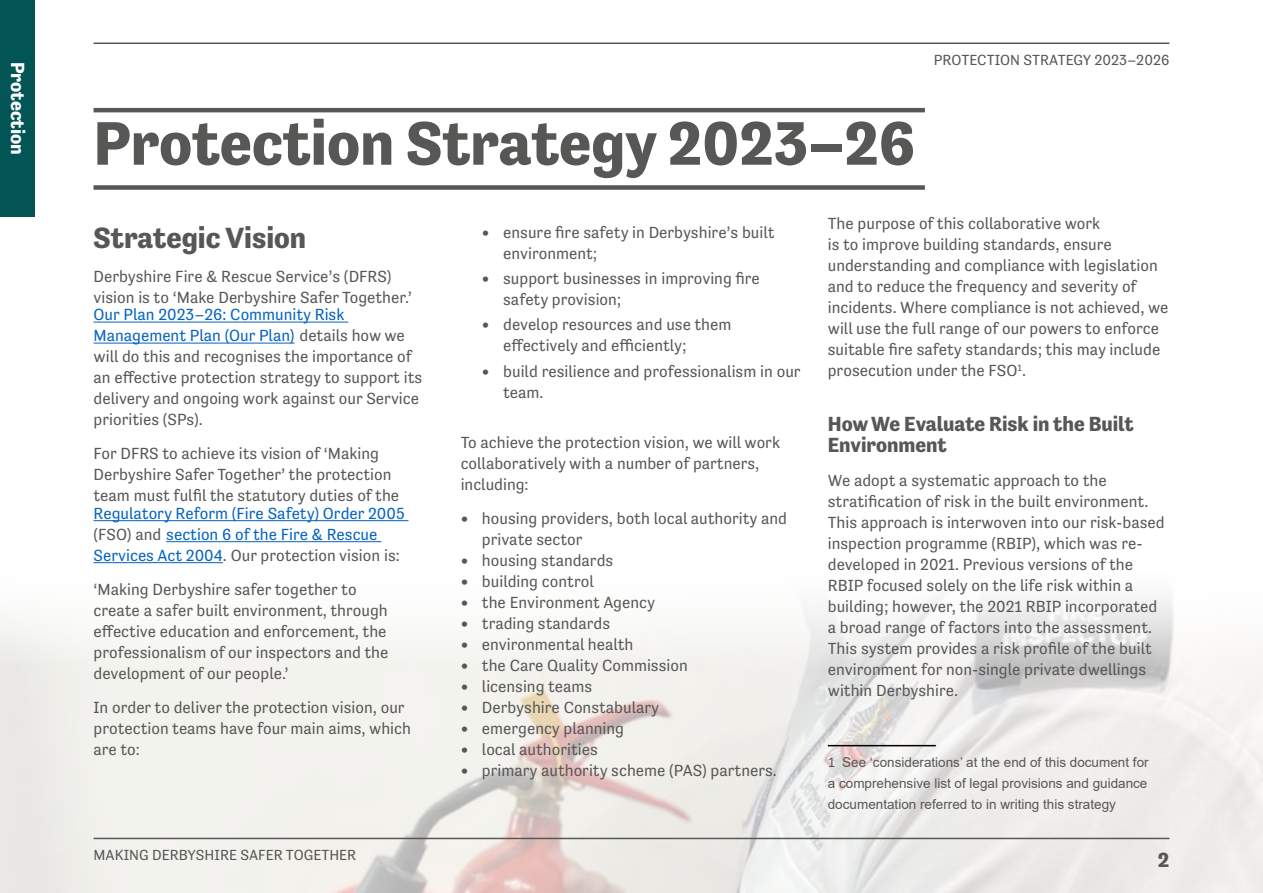
<style>
.page{position:relative;width:1263px;height:893px;background:#fff}
.page>*{position:absolute;margin:0;border:0;box-sizing:border-box;transform-origin:0 0}
.t1{font:700 63px "Tenso";color:#575756}
.t2{font:700 30px "Tenso";color:#575756}
.t3{font:700 21px/21px "Tenso";color:#575756}
.t4{font:700 19.5px "Tenso";color:#fff}
.t5{font:16.5px/21px "Tenso";color:#575756}
.t6{font:16.5px/21px "Tenso";color:#0563c1}
.t7{font:15px "Tenso";color:#575756}
.t8{font:13.5px "Arial";color:#575756}
.s1{color:#0563c1}
.s2{color:#575756}
.s3{font-family:"Calibri";font-size:15px}
</style>
<div class="page">
<img style="left:0;top:668px;width:1262px;height:225px">
<hr style="left:94px;top:838px;width:1075px;height:1px;background:#575756">
<hr style="left:94px;top:43px;width:1075px;height:1px;background:#575756">
<div style="left:0;top:0;width:34px;height:217px;background:#025554"></div>
<hr style="left:828px;top:745px;width:108px;height:1px;background:#000">
<hr style="left:94px;top:108px;width:831px;height:4px;background:#575756">
<div style="left:94px;top:185px;width:831px;height:5px;background:#575756"></div>
<hr style="left:94px;top:322px;width:254px;height:1px;background:#0563c1">
<hr style="left:94px;top:343px;width:200px;height:1px;background:#0563c1">
<hr style="left:94px;top:520px;width:314px;height:1px;background:#0563c1">
<hr style="left:166px;top:541px;width:215px;height:1px;background:#0563c1">
<hr style="left:94px;top:562px;width:129px;height:1px;background:#0563c1">
<p class="t4" style="left:29px;top:62px;width:95px;rotate:90deg">Protection</p>
<h1 class="t1" style="left:94px;top:108px;width:823px">Protection Strategy 2023–26</h1>
<p class="t7" style="left:934px;top:52px;width:237px">PROTECTION STRATEGY 2023–2026</p>
<h2 class="t2" style="left:94px;top:221px;width:214px">Strategic Vision</h2>
<p class="t5" style="left:94px;top:265px;width:320px">Derbyshire Fire &amp; Rescue Service’s (DFRS) vision is to ‘Make Derbyshire Safer Together.’</p>
<p class="t5" style="left:94px;top:304px;width:330px"><span class="s1">Our Plan 2023–26: Community Risk Management Plan (Our Plan)</span> details how we will do this and recognises the importance of an efective protection strategy to support its delivery and ongoing work against our Service priorities (SPs).</p>
<p class="t5" style="left:94px;top:443px;width:307px">For DFRS to achieve its vision of ‘Making<br>Derbyshire Safer Together’ the protection team must fulfl the statutory duties of the</p>
<p class="t6" style="left:94px;top:503px;width:313px">Regulatory Reform (Fire Safety) Order 2005 <span class="s2">(FSO) and</span> section 6 of the Fire &amp; Rescue<br>Services Act 2004<span class="s2">. Our protection vision is:</span></p>
<p class="t5" style="left:94px;top:579px;width:296px">‘Making Derbyshire safer together to create a safer built environment, through efective education and enforcement, the professionalism of our inspectors and the development of our people.’</p>
<p class="t5" style="left:94px;top:696px;width:319px">In order to deliver the protection vision, our protection teams have four main aims, which are to:</p>
<p class="t5" style="left:503px;top:222px;width:273px;text-indent:-21px">• ensure fre safety in Derbyshire’s built environment;</p>
<p class="t5" style="left:503px;top:268px;width:258px;text-indent:-21px">• support businesses in improving fre safety provision;</p>
<p class="t5" style="left:503px;top:314px;width:230px;text-indent:-21px">• develop resources and use them efectively and efciently;</p>
<p class="t5" style="left:503px;top:360px;width:299px;text-indent:-21px">• build resilience and professionalism in our team.</p>
<p class="t5" style="left:461px;top:432px;width:321px">To achieve the protection vision, we will work collaboratively with a number of partners, including:</p>
<p class="t5" style="left:482px;top:508px;width:307px;text-indent:-21px">• housing providers, both local authority and private sector</p>
<p class="t5" style="left:461px;top:550px;width:154px">• housing standards</p>
<p class="t5" style="left:461px;top:571px;width:135px">• building control</p>
<p class="t5" style="left:461px;top:592px;width:196px">• the Environment Agency</p>
<p class="t5" style="left:461px;top:613px;width:151px">• trading standards</p>
<p class="t5" style="left:461px;top:634px;width:174px">• environmental health</p>
<p class="t5" style="left:461px;top:655px;width:229px">• the Care Quality Commission</p>
<p class="t5" style="left:461px;top:676px;width:133px">• licensing teams</p>
<p class="t5" style="left:461px;top:697px;width:200px">• Derbyshire Constabulary</p>
<p class="t5" style="left:461px;top:718px;width:165px">• emergency planning</p>
<p class="t5" style="left:461px;top:739px;width:139px">• local authorities</p>
<p class="t5" style="left:461px;top:760px;width:318px">• primary authority scheme (PAS) partners.</p>
<p class="t5" style="left:828px;top:213px;width:342px">The purpose of this collaborative work<br>is to improve building standards, ensure understanding and compliance with legislation and to reduce the frequency and severity of incidents. Where compliance is not achieved, we will use the full range of our powers to enforce suitable fre safety standards; this may include prosecution under the FSO<sup>1</sup>.</p>
<h3 class="t3" style="left:828px;top:413px;width:307px">How We Evaluate Risk in the Built<br>Environment</h3>
<p class="t5" style="left:828px;top:470px;width:338px">We adopt a systematic approach to the stratifcation of risk in the built environment.<br>This approach is interwoven into our risk-based inspection programme (RBIP), which was re&shy;developed in 2021. Previous versions of the RBIP focused solely on the life risk within a building; however, the 2021 RBIP incorporated a broad range of factors into the assessment.<br>This system provides a risk profle of the built environment for non-single private dwellings within Derbyshire.</p>
<p class="t8" style="left:828px;top:753px;width:322px"><span class="s3">1</span> See ‘considerations’ at the end of this document for</p>
<p class="t8" style="left:828px;top:774px;width:321px">a comprehensive list of legal provisions and guidance</p>
<p class="t8" style="left:828px;top:795px;width:290px">documentation referred to in writing this strategy</p>
<p class="t7" style="left:94px;top:846px;width:264px">MAKING DERBYSHIRE SAFER TOGETHER</p>
<p class="t3" style="left:1158px;top:850px;width:13px">2</p>
</div>
